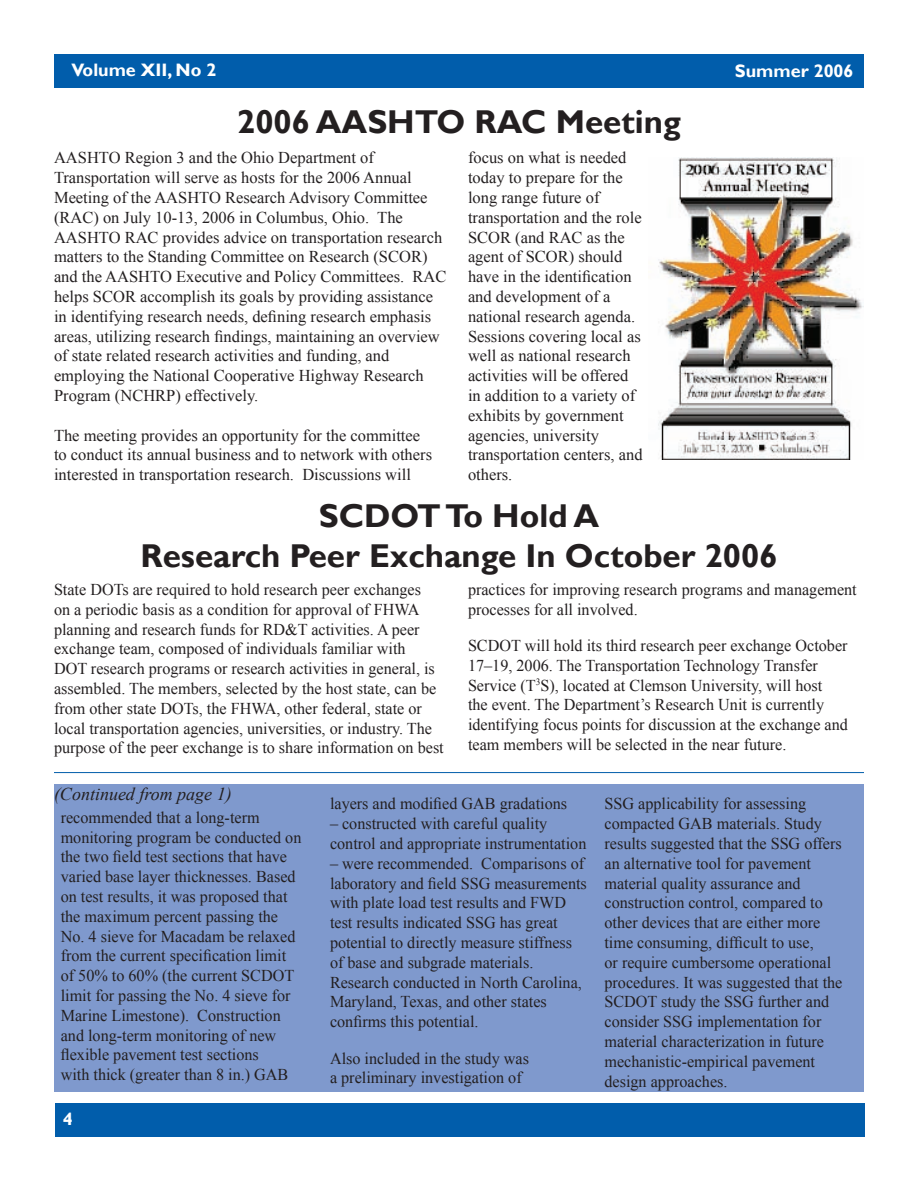
<style>
.page{position:relative;width:918px;height:1188px;background:#fff}
.page>*{position:absolute;margin:0;border:0;box-sizing:border-box;transform-origin:0 0}
.t1{font:700 33px/39.6px "Gill Sans";color:#231f20;text-align:center}
.t2{font:700 18px "Gill Sans";color:#fff}
.t3{font:italic 18px "Times New Roman";color:#231f20}
.t4{font:16.5px/19.8px "Times New Roman";color:#231f20}
</style>
<div class="page">
<div style="left:54px;top:54px;width:810px;height:34px;background:#015dab"></div>
<div style="left:55px;top:1104px;width:810px;height:33px;background:#015dab"></div>
<hr style="left:54px;top:772px;width:810px;height:1px;background:#015dab">
<div style="left:54px;top:784px;width:810px;height:308px;background:#7f99cd"></div>
<img style="left:658px;top:157px;width:206px;height:302px">
<p class="t2" style="left:72px;top:59px;width:146px">Volume XII, No 2</p>
<p class="t2" style="left:735px;top:60px;width:120px">Summer 2006</p>
<h1 class="t1" style="left:237px;top:103px;width:445px">2006 AASHTO RAC Meeting</h1>
<p class="t4" style="left:54px;top:148px;width:394px">AASHTO Region 3 and the Ohio Department of Transportation will serve as hosts for the 2006 Annual Meeting of the AASHTO Research Advisory Committee (RAC) on July 10-13, 2006 in Columbus, Ohio. The AASHTO RAC provides advice on transportation research matters to the Standing Committee on Research (SCOR) and the AASHTO Executive and Policy Committees. RAC helps SCOR accomplish its goals by providing assistance in identifying research needs, defining research emphasis areas, utilizing research findings, maintaining an overview of state related research activities and funding, and employing the National Cooperative Highway Research Program (NCHRP) effectively.</p>
<p class="t4" style="left:54px;top:425px;width:380px">The meeting provides an opportunity for the committee to conduct its annual business and to network with others interested in transportation research. Discussions will</p>
<p class="t4" style="left:468px;top:148px;width:176px">focus on what is needed today to prepare for the long range future of transportation and the role<br>SCOR (and RAC as the agent of SCOR) should have in the identification and development of a national research agenda.<br>Sessions covering local as well as national research activities will be offered in addition to a variety of exhibits by government agencies, university transportation centers, and others.</p>
<h1 class="t1" style="left:140px;top:497px;width:639px">SCDOT To Hold A<br>Research Peer Exchange In October 2006</h1>
<p class="t4" style="left:54px;top:579px;width:391px">State DOTs are required to hold research peer exchanges<br>on a periodic basis as a condition for approval of FHWA planning and research funds for RD&amp;T activities. A peer exchange team, composed of individuals familiar with<br>DOT research programs or research activities in general, is assembled. The members, selected by the host state, can be from other state DOTs, the FHWA, other federal, state or local transportation agencies, universities, or industry. The purpose of the peer exchange is to share information on best</p>
<p class="t4" style="left:468px;top:579px;width:390px">practices for improving research programs and management processes for all involved.</p>
<p class="t4" style="left:468px;top:635px;width:381px">SCDOT will hold its third research peer exchange October 17–19, 2006. The Transportation Technology Transfer Service (T<sup>3</sup>S), located at Clemson University, will host<br>the event. The Department’s Research Unit is currently identifying focus points for discussion at the exchange and team members will be selected in the near future.</p>
<p class="t3" style="left:54px;top:784px;width:179px">(Continued from page 1)</p>
<p class="t4" style="left:61px;top:807px;width:242px">recommended that a long-term monitoring program be conducted on the two field test sections that have varied base layer thicknesses. Based on test results, it was proposed that the maximum percent passing the No. 4 sieve for Macadam be relaxed from the current specification limit of 50% to 60% (the current SCDOT limit for passing the No. 4 sieve for Marine Limestone). Construction and long-term monitoring of new flexible pavement test sections<br>with thick (greater than 8 in.) GAB</p>
<p class="t2" style="left:63px;top:1109px;width:11px">4</p>
<p class="t4" style="left:330px;top:794px;width:239px">layers and modified GAB gradations</p>
<p class="t4" style="left:330px;top:814px;width:258px">– constructed with careful quality control and appropriate instrumentation</p>
<p class="t4" style="left:330px;top:853px;width:258px">– were recommended. Comparisons of laboratory and field SSG measurements with plate load test results and FWD test results indicated SSG has great potential to directly measure stiffness of base and subgrade materials.<br>Research conducted in North Carolina, Maryland, Texas, and other states confirms this potential.</p>
<p class="t4" style="left:330px;top:1048px;width:200px">Also included in the study was a preliminary investigation of</p>
<p class="t4" style="left:604px;top:794px;width:240px">SSG applicability for assessing compacted GAB materials. Study results suggested that the SSG offers an alternative tool for pavement material quality assurance and construction control, compared to other devices that are either more time consuming, difficult to use,<br>or require cumbersome operational procedures. It was suggested that the SCDOT study the SSG further and consider SSG implementation for material characterization in future mechanistic-empirical pavement design approaches.</p>
</div>
